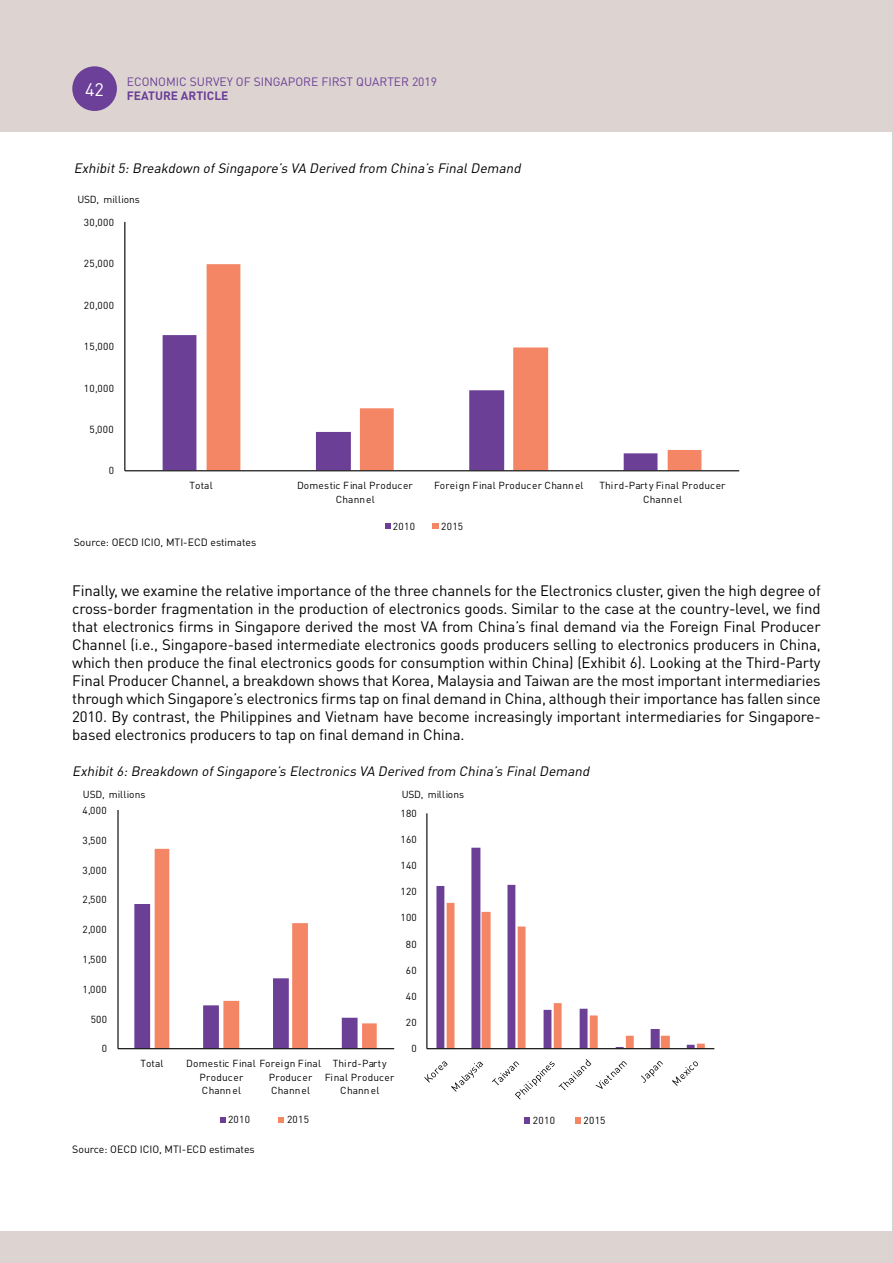
<style>
.page{position:relative;width:893px;height:1263px;background:#fff}
.page>*{position:absolute;margin:0;border:0;box-sizing:border-box;transform-origin:0 0}
.t1{font:18px "DIN Pro";color:#fff}
.t2{font:15px/18px "DIN Pro";letter-spacing:-.01em;color:#000;text-align:justify}
.t3{font:italic 13.5px "DIN Pro";color:#000}
.t4{font:12px "DIN Pro";color:#6c3f98}
.t5{font:700 12px "DIN Pro";color:#6c3f98}
.t6{font:10.5px "DIN Pro";color:#000}
.t7{font:10.2px/13.4px "DIN Pro";letter-spacing:.03em;color:#000;text-align:center}
.t8{font:10.2px "DIN Pro";letter-spacing:.01em;color:#000}
.t9{font:10.2px "DIN Pro";letter-spacing:-.005em;color:#000}
</style>
<div class="page">
<svg style="left:134px;top:849px;width:243px;height:199px"></svg>
<hr style="left:117px;top:810px;width:2px;height:239px;background:#000">
<hr style="left:118px;top:1048px;width:276px;height:1px;background:#000">
<svg style="left:220px;top:1117px;width:6px;height:5px"></svg>
<svg style="left:279px;top:1117px;width:5px;height:5px"></svg>
<svg style="left:436px;top:848px;width:80px;height:200px"></svg>
<svg style="left:447px;top:903px;width:258px;height:145px"></svg>
<hr style="left:426px;top:813px;width:1px;height:236px;background:#000">
<hr style="left:427px;top:1048px;width:287px;height:1px;background:#000">
<svg style="left:424px;top:1061px;width:59px;height:31px"></svg>
<svg style="left:492px;top:1059px;width:135px;height:40px"></svg>
<svg style="left:641px;top:1061px;width:22px;height:22px"></svg>
<svg style="left:672px;top:1061px;width:26px;height:25px"></svg>
<svg style="left:524px;top:1117px;width:6px;height:6px"></svg>
<svg style="left:575px;top:1117px;width:6px;height:6px"></svg>
<svg style="left:163px;top:335px;width:44px;height:135px;fill:#6c3f97"></svg>
<svg style="left:207px;top:264px;width:494px;height:206px"></svg>
<hr style="left:124px;top:222px;width:1px;height:249px;background:#000">
<hr style="left:125px;top:470px;width:614px;height:1px;background:#000">
<svg style="left:385px;top:523px;width:5px;height:6px"></svg>
<div style="left:432px;top:523px;width:7px;height:6px;background:#f58665"></div>
<hr style="left:892px;top:0;width:1px;height:1263px;background:#c7c8ca">
<div style="left:0;top:0;width:893px;height:132px;background:#ddd4d1"></div>
<div style="left:72px;top:66px;width:45px;height:45px;background:#6c3f98;border-radius:50%"></div>
<div style="left:0;top:1231px;width:893px;height:32px;background:#ddd4d1"></div>
<p class="t1" style="left:85px;top:77px;width:20px">42</p>
<p class="t1" style="left:85px;top:77px;width:20px">88</p>
<p class="t4" style="left:127px;top:74px;width:312px">ECONOMIC SURVEY OF SINGAPORE FIRST QUARTER 2019</p>
<p class="t5" style="left:127px;top:88px;width:103px">FEATURE ARTICLE</p>
<p class="t3" style="left:74px;top:159px;width:452px">Exhibit5:Breakdown ofSingapore’s VA Derived from China’s FinalDemand</p>
<p class="t9" style="left:77px;top:193px;width:64px">USD, millions</p>
<p class="t7" style="left:84px;top:215px;width:32px">30,000</p>
<p class="t7" style="left:84px;top:256px;width:32px">25,000</p>
<p class="t7" style="left:84px;top:298px;width:32px">20,000</p>
<p class="t7" style="left:84px;top:339px;width:32px">15,000</p>
<p class="t7" style="left:84px;top:381px;width:32px">10,000</p>
<p class="t7" style="left:89px;top:422px;width:26px">5,000</p>
<p class="t7" style="left:109px;top:464px;width:7px">0</p>
<p class="t7" style="left:190px;top:478px;width:25px">Total</p>
<p class="t7" style="left:297px;top:478px;width:117px">Domestic Final Producer<br>Channel</p>
<p class="t7" style="left:434px;top:478px;width:151px">Foreign Final Producer Channel</p>
<p class="t7" style="left:600px;top:478px;width:127px">Third-Party Final Producer<br>Channel</p>
<p class="t7" style="left:393px;top:519px;width:24px">2010</p>
<p class="t7" style="left:441px;top:519px;width:24px">2015</p>
<p class="t6" style="left:74px;top:535px;width:184px">Source: OECD ICIO, MTI-ECD estimates</p>
<p class="t2" style="left:72px;top:581px;width:750px">Finally, we examine the relative importance of the three channels for the Electronics cluster, given the high degree of cross-border fragmentation in the production of electronics goods. Similar to the case at the country-level, we find that electronics firms in Singapore derived the most VA from China’s final demand via the Foreign Final Producer Channel (i.e., Singapore-based intermediate electronics goods producers selling to electronics producers in China, which then produce the final electronics goods for consumption within China) (Exhibit 6). Looking at the Third-Party Final Producer Channel, a breakdown shows that Korea, Malaysia and Taiwan are the most important intermediaries through which Singapore’s electronics firms tap on final demand in China, although their importance has fallen since 2010. By contrast, the Philippines and Vietnam have become increasingly important intermediaries for Singapore&shy;based electronics producers to tap on final demand in China.</p>
<p class="t3" style="left:72px;top:762px;width:522px">Exhibit6:Breakdown ofSingapore’s Electronics VA Derived from China’s FinalDemand</p>
<p class="t8" style="left:83px;top:787px;width:64px">USD, millions</p>
<p class="t8" style="left:402px;top:788px;width:64px">USD, millions</p>
<p class="t7" style="left:82px;top:803px;width:26px">4,000</p>
<p class="t7" style="left:82px;top:833px;width:26px">3,500</p>
<p class="t7" style="left:82px;top:863px;width:26px">3,000</p>
<p class="t7" style="left:82px;top:893px;width:26px">2,500</p>
<p class="t7" style="left:82px;top:922px;width:26px">2,000</p>
<p class="t7" style="left:82px;top:952px;width:26px">1,500</p>
<p class="t7" style="left:82px;top:982px;width:26px">1,000</p>
<p class="t7" style="left:91px;top:1012px;width:18px">500</p>
<p class="t7" style="left:102px;top:1042px;width:7px">0</p>
<p class="t7" style="left:400px;top:806px;width:18px">180</p>
<p class="t7" style="left:400px;top:832px;width:18px">160</p>
<p class="t7" style="left:400px;top:858px;width:18px">140</p>
<p class="t7" style="left:400px;top:884px;width:18px">120</p>
<p class="t7" style="left:400px;top:911px;width:18px">100</p>
<p class="t7" style="left:406px;top:937px;width:12px">80</p>
<p class="t7" style="left:406px;top:963px;width:12px">60</p>
<p class="t7" style="left:406px;top:989px;width:12px">40</p>
<p class="t7" style="left:406px;top:1015px;width:12px">20</p>
<p class="t7" style="left:140px;top:1056px;width:25px">Total</p>
<p class="t7" style="left:200px;top:1056px;width:123px;text-align:left;text-indent:-13px">Domestic Final Foreign Final<br>Producer<br>Channel</p>
<p class="t7" style="left:325px;top:1056px;width:71px">Third-Party<br>Final Producer<br>Channel</p>
<p class="t7" style="left:269px;top:1070px;width:45px;text-align:left">Producer<br>Channel</p>
<p class="t7" style="left:228px;top:1112px;width:24px">2010</p>
<p class="t7" style="left:287px;top:1112px;width:24px">2015</p>
<p class="t7" style="left:411px;top:1041px;width:7px">0</p>
<p class="t6" style="left:72px;top:1142px;width:184px">Source: OECD ICIO, MTI-ECD estimates</p>
<p class="t7" style="left:533px;top:1113px;width:24px">2010</p>
<p class="t7" style="left:583px;top:1113px;width:24px">2015</p>
</div>
